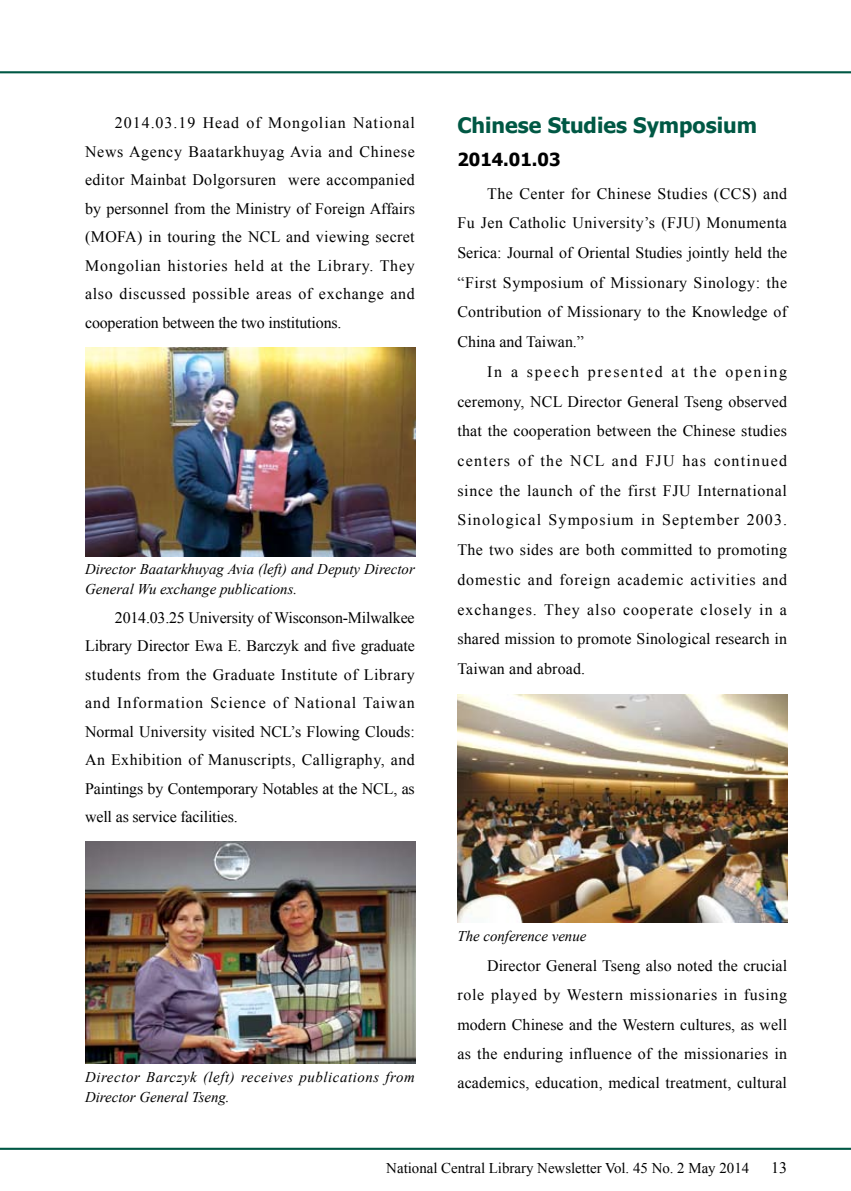
<style>
.page{position:relative;width:851px;height:1191px;background:#fff}
.page>*{position:absolute;margin:0;border:0;box-sizing:border-box;transform-origin:0 0}
.t1{font:700 21.3px "Tahoma";color:#005844}
.t2{font:700 18px "Tahoma";color:#000}
.t3{font:15.9px/29.7px "Times New Roman";letter-spacing:.01em;color:#000;text-align:justify}
.t4{font:italic 14.85px/19.5px "Times New Roman";color:#000}
.t5{font:italic 14.85px/20.1px "Times New Roman";letter-spacing:.04em;color:#000}
.t6{font:14.85px "Times New Roman";color:#000}
</style>
<div class="page">
<hr style="left:0;top:71px;width:850px;height:2px;background:#005844">
<hr style="left:0;top:1147px;width:850px;height:2px;background:#005844">
<img style="left:85px;top:347px;width:330px;height:209px">
<img style="left:85px;top:842px;width:330px;height:221px">
<img style="left:457px;top:694px;width:330px;height:228px">
<p class="t3" style="left:85px;top:108px;width:331px;line-height:28.5px;text-indent:30px">2014.03.19 Head of Mongolian National News Agency Baatarkhuyag Avia and Chinese editor Mainbat Dolgorsuren were accompanied by personnel from the Ministry of Foreign Affairs (MOFA) in touring the NCL and viewing secret Mongolian histories held at the Library. They also discussed possible areas of exchange and cooperation between the two institutions.</p>
<p class="t4" style="left:85px;top:559px;width:331px">Director Baatarkhuyag Avia (left) and Deputy Director<br>General Wu exchange publications.</p>
<p class="t3" style="left:85px;top:603px;width:331px;line-height:28.5px;text-indent:30px">2014.03.25 University of Wisconson-Milwalkee Library Director Ewa E. Barczyk and five graduate students from the Graduate Institute of Library and Information Science of National Taiwan Normal University visited NCL’s Flowing Clouds:<br>An Exhibition of Manuscripts, Calligraphy, and Paintings by Contemporary Notables at the NCL, as well as service facilities.</p>
<h1 class="t1" style="left:457px;top:110px;width:301px">Chinese Studies Symposium</h1>
<p class="t2" style="left:457px;top:146px;width:104px">2014.01.03</p>
<p class="t3" style="left:457px;top:178px;width:331px;text-indent:30px">The Center for Chinese Studies (CCS) and Fu Jen Catholic University’s (FJU) Monumenta Serica: Journal of Oriental Studies jointly held the “First Symposium of Missionary Sinology: the Contribution of Missionary to the Knowledge of China and Taiwan.”</p>
<p class="t3" style="left:457px;top:356px;width:331px;text-indent:30px">In a speech presented at the opening ceremony, NCL Director General Tseng observed that the cooperation between the Chinese studies centers of the NCL and FJU has continued since the launch of the first FJU International Sinological Symposium in September 2003.<br>The two sides are both committed to promoting domestic and foreign academic activities and exchanges. They also cooperate closely in a shared mission to promote Sinological research in Taiwan and abroad.</p>
<p class="t5" style="left:85px;top:1066px;width:331px">Director Barczyk (left) receives publications from<br>Director General Tseng.</p>
<p class="t4" style="left:457px;top:925px;width:130px">The conference venue</p>
<p class="t3" style="left:457px;top:951px;width:331px;line-height:29.2px;text-indent:30px">Director General Tseng also noted the crucial role played by Western missionaries in fusing modern Chinese and the Western cultures, as well as the enduring influence of the missionaries in academics, education, medical treatment, cultural</p>
<p class="t6" style="left:386px;top:1157px;width:364px">National Central Library Newsletter Vol. 45 No. 2 May 2014</p>
<p class="t3" style="left:771px;top:1152px;width:17px">13</p>
</div>
